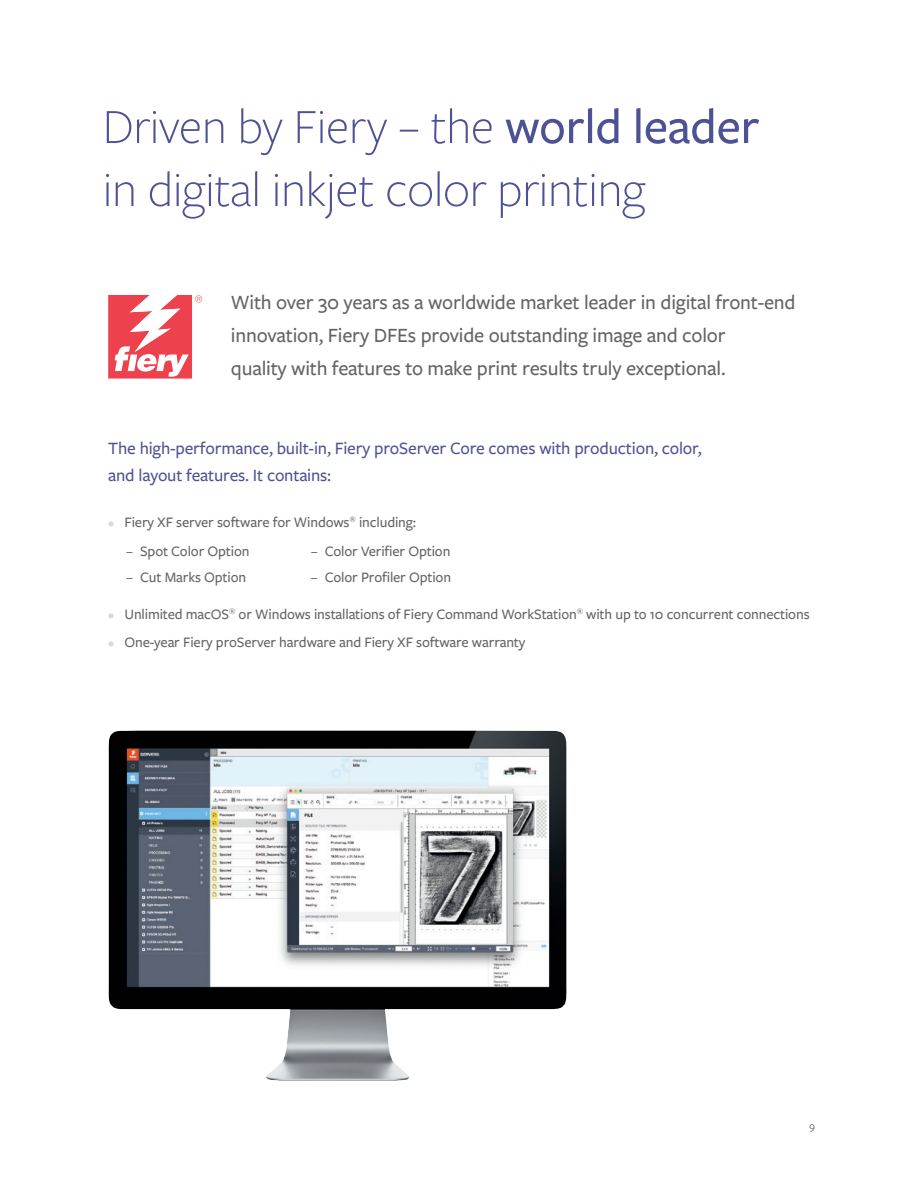
<style>
.page{position:relative;width:918px;height:1188px;background:#fff}
.page>*{position:absolute;margin:0;border:0;box-sizing:border-box;transform-origin:0 0}
.t1{font:300 51px/63px "Freight Sans Pro";letter-spacing:-.01em;color:#4e5294}
.t2{font:500 21px/33px "Freight Sans Pro";letter-spacing:-.01em;color:#636366}
.t3{font:500 18px/27px "Freight Sans Pro";letter-spacing:-.01em;color:#4e5294}
.t4{font:500 15px "Freight Sans Pro";letter-spacing:-.01em;color:#636366}
.t5{font:12px "Freight Sans Pro";color:#636366}
.s1{font-weight:500}
.s2{font-weight:400;font-size:13.5px;color:#dcd8d7}
</style>
<div class="page">
<img style="left:108px;top:731px;width:459px;height:350px">
<svg style="left:108px;top:295px;width:94px;height:84px"></svg>
<h1 class="t1" style="left:103px;top:93px;width:659px">Driven by Fiery – the <span class="s1">world leader </span>in digital inkjet color printing</h1>
<h2 class="t2" style="left:231px;top:285px;width:566px">With over 30 years as a worldwide market leader in digital front-end innovation, Fiery DFEs provide outstanding image and color<br>quality with features to make print results truly exceptional.</h2>
<p class="t3" style="left:108px;top:434px;width:595px">The high-performance, built-in, Fiery proServer Core comes with production, color, and layout features. It contains:</p>
<p class="t4" style="left:108px;top:512px;width:309px"><span class="s2">•</span> Fiery XF server software for Windows<sup>®</sup> including:</p>
<p class="t4" style="left:311px;top:541px;width:141px">– Color Verifier Option</p>
<p class="t4" style="left:311px;top:567px;width:142px">– Color Profiler Option</p>
<p class="t4" style="left:108px;top:604px;width:703px"><span class="s2">•</span> Unlimited macOS<sup>®</sup> or Windows installations of Fiery Command WorkStation<sup>®</sup> with up to 10 concurrent connections</p>
<p class="t4" style="left:108px;top:632px;width:419px"><span class="s2">•</span> One-year Fiery proServer hardware and Fiery XF software warranty</p>
<p class="t4" style="left:126px;top:541px;width:125px">– Spot Color Option</p>
<p class="t4" style="left:126px;top:567px;width:122px">– Cut Marks Option</p>
<p class="t5" style="left:809px;top:1118px;width:8px">9</p>
</div>
